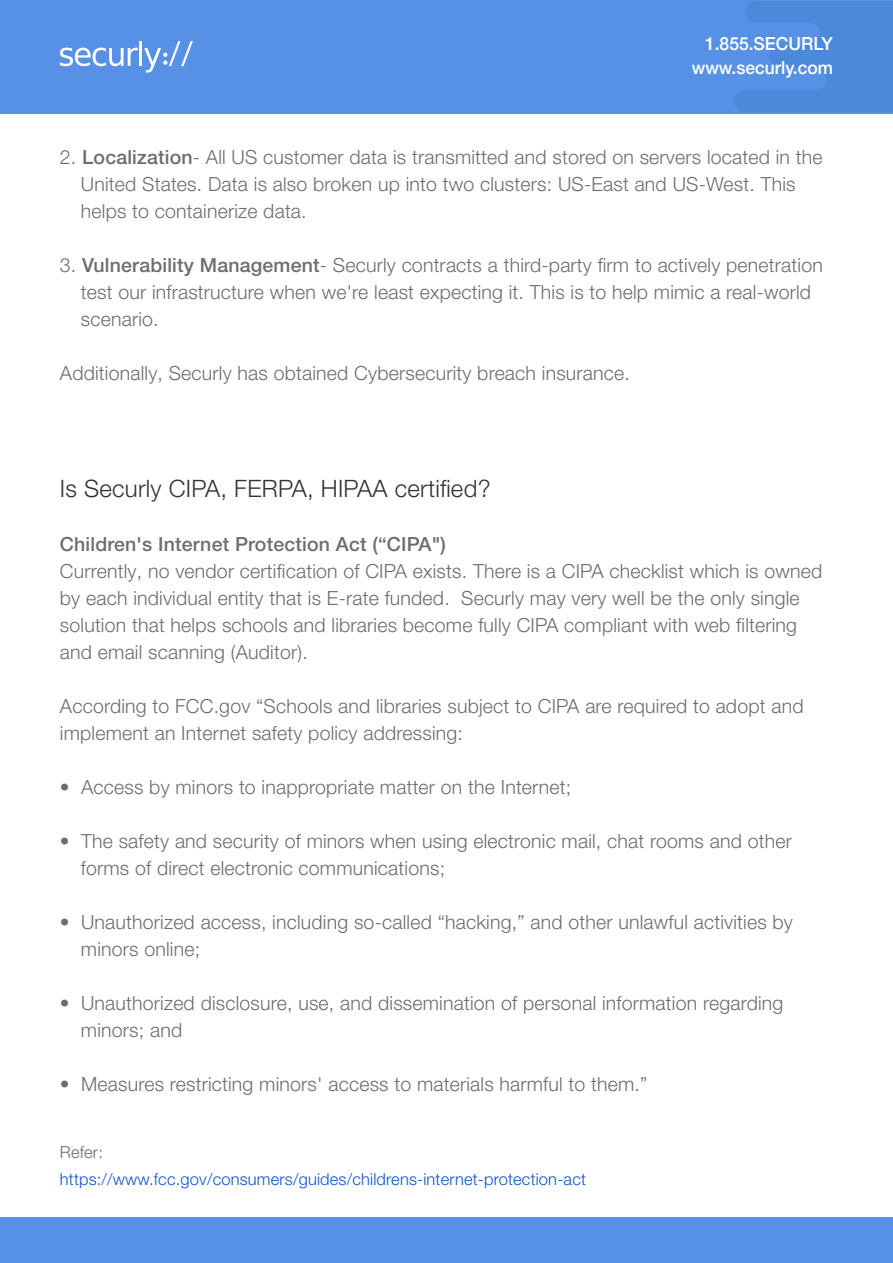
<style>
.page{position:relative;width:893px;height:1263px;background:#fff}
.page>*{position:absolute;margin:0;border:0;box-sizing:border-box;transform-origin:0 0}
.t1{font:300 24px "Helvetica Neue LT Pro";letter-spacing:.01em;color:#333}
.t2{font:300 19.5px/27px "Helvetica Neue LT Pro";letter-spacing:.01em;color:#6d6d6d}
.t3{font:500 19.5px "Helvetica Neue LT Pro";letter-spacing:.01em;color:#6d6d6d}
.t4{font:500 18px/24px "Helvetica Neue";color:#fff;text-align:right}
.t5{font:300 16.5px "Helvetica Neue LT Pro";letter-spacing:.01em;color:#15c}
.t6{font:300 16.5px "Helvetica Neue LT Pro";letter-spacing:.01em;color:#6d6d6d}
.s1{font-weight:500}
</style>
<div class="page">
<div style="left:0;top:1218px;width:893px;height:45px;background:#5791e5"></div>
<div style="left:0;top:0;width:893px;height:114px;background:#5791e5"></div>
<svg style="left:60px;top:48px;width:78px;height:18px"></svg>
<hr style="left:139px;top:41px;width:3px;height:25px;background:#fff">
<svg style="left:144px;top:41px;width:49px;height:32px"></svg>
<svg style="left:734px;top:1px;width:159px;height:110px"></svg>
<div style="left:611px;top:23px;width:209px;height:22px;background:#5791e5;border-radius:11px"></div>
<div style="left:609px;top:68px;width:217px;height:22px;background:#5791e5;border-radius:11px"></div>
<p class="t4" style="left:692px;top:30px;width:143px">1.855.SECURLY www.securly.com</p>
<p class="t2" style="left:81px;top:143px;width:743px;text-indent:-21px">2. <span class="s1">Localization</span>- All US customer data is transmitted and stored on servers located in the<br>United States. Data is also broken up into two clusters: US-East and US-West. This helps to containerize data.</p>
<p class="t2" style="left:81px;top:251px;width:743px;text-indent:-21px">3. <span class="s1">Vulnerability Management</span>- Securly contracts a third-party firm to actively penetration test our infrastructure when we're least expecting it. This is to help mimic a real-world scenario.</p>
<p class="t2" style="left:60px;top:359px;width:572px">Additionally, Securly has obtained Cybersecurity breach insurance.</p>
<p class="t1" style="left:60px;top:474px;width:432px">Is Securly CIPA, FERPA, HIPAA certified?</p>
<p class="t3" style="left:60px;top:532px;width:388px">Children's Internet Protection Act (“CIPA")</p>
<p class="t2" style="left:60px;top:557px;width:764px">Currently, no vendor certification of CIPA exists. There is a CIPA checklist which is owned by each individual entity that is E-rate funded. Securly may very well be the only single solution that helps schools and libraries become fully CIPA compliant with web filtering and email scanning (Auditor).</p>
<p class="t2" style="left:60px;top:692px;width:745px">According to FCC.gov “Schools and libraries subject to CIPA are required to adopt and implement an Internet safety policy addressing:</p>
<p class="t2" style="left:60px;top:773px;width:513px">• Access by minors to inappropriate matter on the Internet;</p>
<p class="t2" style="left:81px;top:827px;width:712px;text-indent:-21px">• The safety and security of minors when using electronic mail, chat rooms and other forms of direct electronic communications;</p>
<p class="t2" style="left:81px;top:908px;width:713px;text-indent:-21px">• Unauthorized access, including so-called “hacking,” and other unlawful activities by minors online;</p>
<p class="t2" style="left:81px;top:989px;width:704px;text-indent:-21px">• Unauthorized disclosure, use, and dissemination of personal information regarding minors; and</p>
<p class="t2" style="left:60px;top:1070px;width:589px">• Measures restricting minors' access to materials harmful to them.”</p>
<p class="t6" style="left:60px;top:1142px;width:45px">Refer:</p>
<p class="t5" style="left:60px;top:1169px;width:527px">https://www.fcc.gov/consumers/guides/childrens-internet-protection-act</p>
</div>
